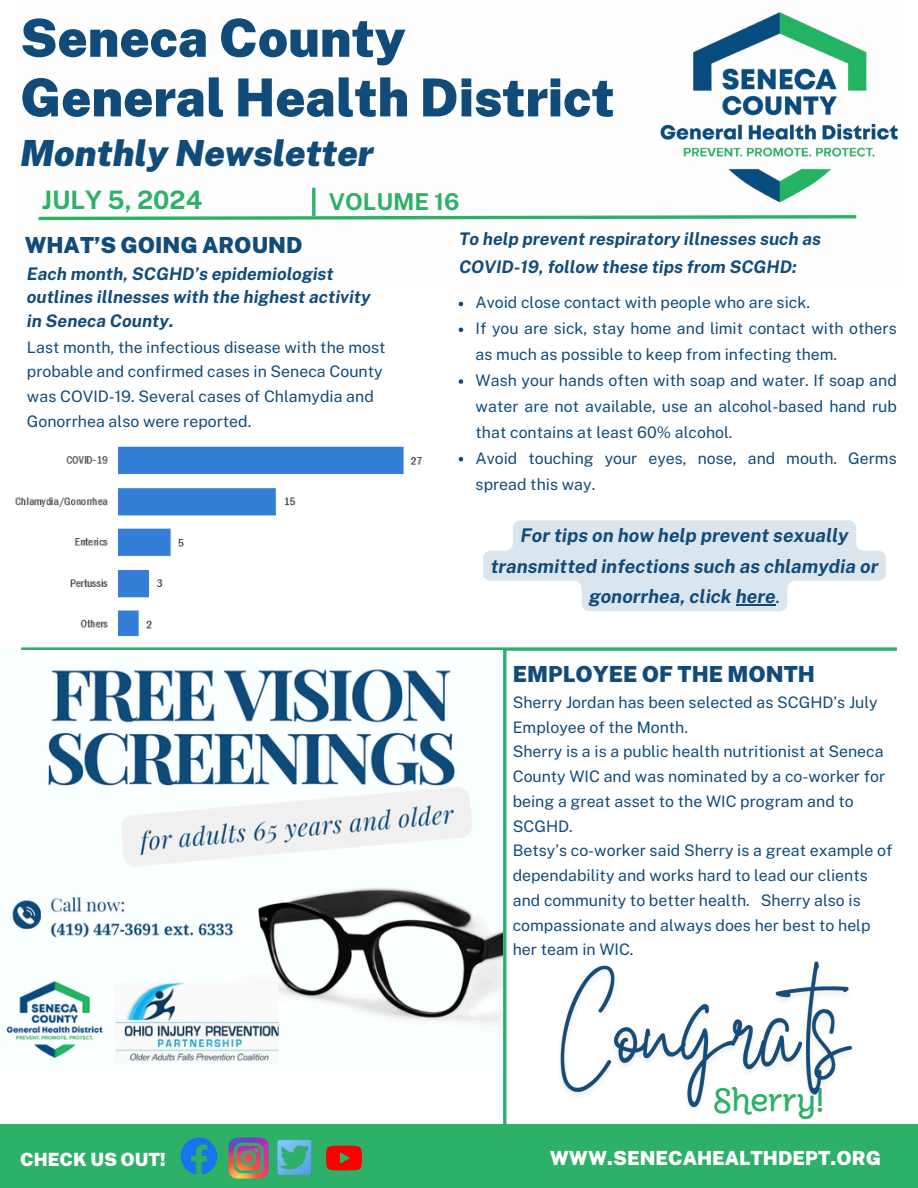
<style>
.page{position:relative;width:918px;height:1188px;background:#fff}
.page>*{position:absolute;margin:0;border:0;box-sizing:border-box;transform-origin:0 0}
.t1{font:900 52.5px/59.7px "Public Sans";color:#104b7a}
.t2{font:italic 900 36px "Public Sans";color:#104b7a}
.t3{font:34.95px "Moonjelly ALT";color:#2db067}
.t4{font:700 25.35px "Public Sans";color:#2db067}
.t5{font:700 23.25px "Public Sans";color:#2db067}
.t6{font:900 22.2px "Public Sans";color:#104b7a}
.t7{font:900 19.5px "Public Sans";color:#fff}
.t8{font:italic 700 18.9px/30.3px "Public Sans";color:#104b7a;text-align:center}
.t9{font:900 18.3px "Public Sans";color:#fff}
.t10{font:italic 700 17.4px/23.7px "Public Sans";color:#104b7a}
.t11{font:15.9px/24.8px "Public Sans";color:#104b7a}
.s1{font-weight:400;font-style:normal}
</style>
<div class="page">
<svg style="left:21px;top:647px;width:876px;height:4px"></svg>
<hr style="left:312px;top:188px;width:3px;height:28px;background:#2db067">
<div style="left:0;top:1125px;width:918px;height:63px;background:#2db067"></div>
<img style="left:660px;top:12px;width:238px;height:191px">
<svg style="left:38px;top:213px;width:819px;height:8px"></svg>
<img style="left:277px;top:1139px;width:35px;height:37px">
<img style="left:228px;top:1138px;width:41px;height:40px">
<img style="left:180px;top:1137px;width:38px;height:38px">
<img style="left:325px;top:1145px;width:38px;height:26px">
<hr style="left:503px;top:650px;width:3px;height:530px;background:#2db067">
<img style="left:6px;top:669px;width:497px;height:393px">
<img style="left:15px;top:446px;width:445px;height:190px">
<svg style="left:459px;top:302px;width:4px;height:4px"></svg>
<svg style="left:459px;top:328px;width:4px;height:4px"></svg>
<svg style="left:459px;top:379px;width:4px;height:5px"></svg>
<svg style="left:459px;top:457px;width:4px;height:4px"></svg>
<svg style="left:483px;top:520px;width:403px;height:91px"></svg>
<hr style="left:736px;top:604px;width:40px;height:1px;background:#104b7a">
<img style="left:550px;top:961px;width:313px;height:164px">
<p class="t1" style="left:20px;top:8px;width:596px">Seneca County<br>General Health District</p>
<p class="t2" style="left:20px;top:132px;width:355px">Monthly Newsletter</p>
<p class="t4" style="left:42px;top:185px;width:162px">JULY 5, 2024</p>
<p class="t5" style="left:329px;top:188px;width:132px">VOLUME 16</p>
<p class="t6" style="left:25px;top:232px;width:279px">WHAT’S GOING AROUND</p>
<p class="t10" style="left:459px;top:224px;width:364px;line-height:28.2px">To help prevent respiratory illnesses such as<br>COVID-19, follow these tips from SCGHD:</p>
<p class="t10" style="left:27px;top:262px;width:345px">Each month, SCGHD’s epidemiologist outlines illnesses with the highest activity in Seneca County.</p>
<h5 class="t11" style="left:27px;top:334px;width:360px">Last month, the infectious disease with the most probable and confirmed cases in Seneca County was COVID-19. Several cases of Chlamydia and Gonorrhea also were reported.</h5>
<p class="t11" style="left:476px;top:290px;width:336px">Avoid close contact with people who are sick.</p>
<p class="t11" style="left:476px;top:316px;width:423px;line-height:25.8px">If you are sick, stay home and limit contact with others as much as possible to keep from infecting them.</p>
<p class="t11" style="left:476px;top:367px;width:423px;line-height:25.8px;text-align:justify">Wash your hands often with soap and water. If soap and water are not available, use an alcohol-based hand rub that contains at least 60% alcohol.</p>
<h3 class="t11" style="left:476px;top:445px;width:423px;line-height:25.8px">Avoid touching your eyes, nose, and mouth. Germs spread this way.</h3>
<p class="t8" style="left:491px;top:520px;width:389px">For tips on how help prevent sexually transmitted infections such as chlamydia or gonorrhea, click here<span class="s1">.</span></p>
<h6 class="t6" style="left:513px;top:661px;width:304px">EMPLOYEE OF THE MONTH</h6>
<p class="t11" style="left:513px;top:690px;width:366px">Sherry Jordan has been selected as SCGHD’s July<br>Employee of the Month.</p>
<p class="t11" style="left:513px;top:739px;width:374px">Sherry is a is a public health nutritionist at Seneca County WIC and was nominated by a co-worker for being a great asset to the WIC program and to SCGHD.</p>
<p class="t11" style="left:513px;top:838px;width:381px">Betsy’s co-worker said Sherry is a great example of dependability and works hard to lead our clients and community to better health. Sherry also is compassionate and always does her best to help her team in WIC.</p>
<p class="t9" style="left:20px;top:1149px;width:147px">CHECK US OUT!</p>
<h6 class="t3" style="left:714px;top:1080px;width:112px">Sherry!</h6>
<p class="t7" style="left:550px;top:1146px;width:333px">WWW.SENECAHEALTHDEPT.ORG</p>
</div>
